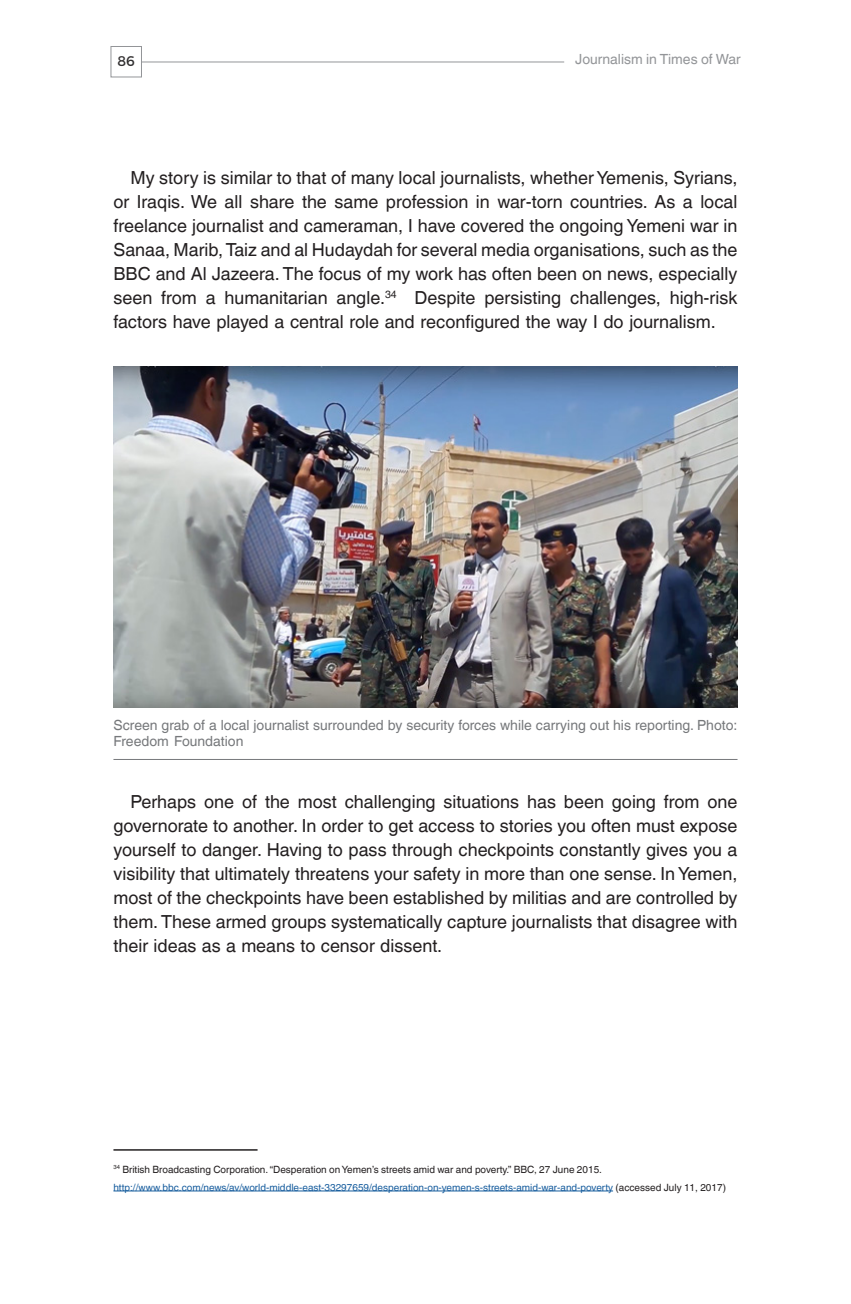
<style>
.page{position:relative;width:851px;height:1304px;background:#fff}
.page>*{position:absolute;margin:0;border:0;box-sizing:border-box;transform-origin:0 0}
.Paragraph_Indent{font:18px/24px "Helvetica World";color:#231f20;text-align:justify}
.t1{font:14px/16.8px "Helvetica World";color:#76787b}
.t2{font:14px "Helvetica World";color:#939598}
.t3{font:14px "Montserrat";color:#312f30}
.Paragraph_Style_3{font:10px "Helvetica World";color:#175d9e}
.Paragraph_Style_3-2{font:10px "Helvetica World";color:#231f20}
.s1{color:#231f20}
</style>
<div class="page">
<hr style="left:142px;top:62px;width:422px;height:1px;background:#939598">
<div style="left:111px;top:46px;width:31px;height:31px;border:1px solid #939598"></div>
<hr style="left:113px;top:1149px;width:144px;height:2px;background:#231f20">
<hr style="left:113px;top:1191px;width:500px;height:1px;background:#175d9e">
<img style="left:113px;top:366px;width:624px;height:342px">
<hr style="left:113px;top:759px;width:624px;height:1px;background:#76787b">
<p class="t3" style="left:118px;top:50px;width:19px">86</p>
<p class="t2" style="left:575px;top:51px;width:167px">Journalism in Times of War</p>
<p class="Paragraph_Indent" style="left:113px;top:166px;width:625px;text-indent:17px">My story is similar to that of many local journalists, whether Yemenis, Syrians, or Iraqis. We all share the same profession in war-torn countries. As a local freelance journalist and cameraman, I have covered the ongoing Yemeni war in Sanaa, Marib, Taiz and al Hudaydah for several media organisations, such as the BBC and Al Jazeera. The focus of my work has often been on news, especially seen from a humanitarian angle.<sup>34</sup> Despite persisting challenges, high-risk factors have played a central role and reconfigured the way I do journalism.</p>
<p class="t1" style="left:113px;top:716px;width:625px">Screen grab of a local journalist surrounded by security forces while carrying out his reporting. Photo:<br>Freedom Foundation</p>
<p class="Paragraph_Indent" style="left:113px;top:790px;width:625px;text-indent:17px">Perhaps one of the most challenging situations has been going from one governorate to another. In order to get access to stories you often must expose yourself to danger. Having to pass through checkpoints constantly gives you a visibility that ultimately threatens your safety in more than one sense. In Yemen, most of the checkpoints have been established by militias and are controlled by them. These armed groups systematically capture journalists that disagree with their ideas as a means to censor dissent.</p>
<p class="Paragraph_Style_3-2" style="left:113px;top:1163px;width:490px"><sup>34</sup> British Broadcasting Corporation. “Desperation on Yemen’s streets amid war and poverty.” BBC, 27 June 2015.</p>
<p class="Paragraph_Style_3" style="left:113px;top:1181px;width:614px">http://www.bbc.com/news/av/world-middle-east-33297659/desperation-on-yemen-s-streets-amid-war-and-poverty <span class="s1">(accessed July 11, 2017)</span></p>
</div>
